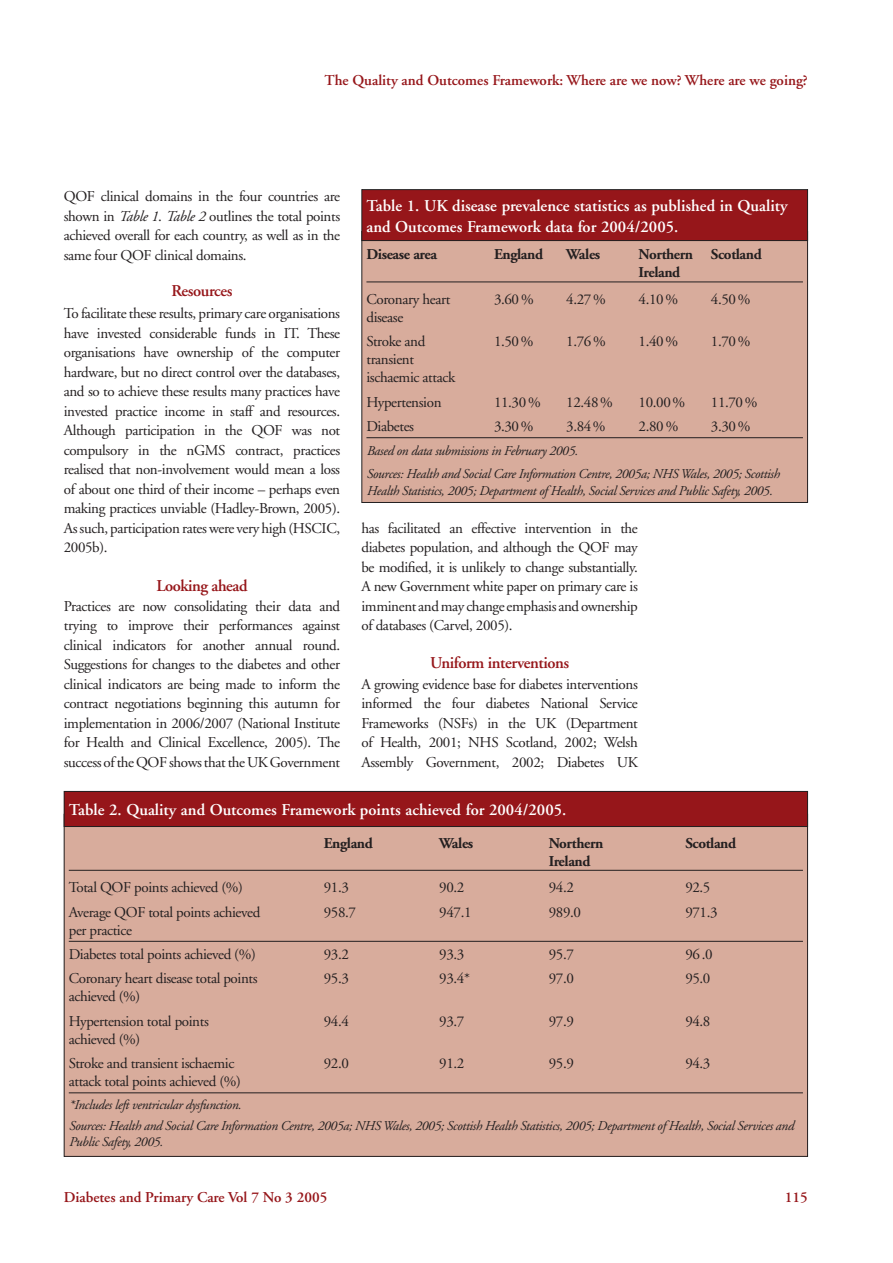
<style>
.page{position:relative;width:893px;height:1263px;background:#fff}
.page>*{position:absolute;margin:0;border:0;box-sizing:border-box;transform-origin:0 0}
.t1{font:600 16.5px/21px "Adobe Garamond";color:#fff}
.t2{font:600 16.5px "Adobe Garamond";letter-spacing:-.025em;color:#96161a}
.t3{font:15px/19.5px "Adobe Garamond";letter-spacing:-.025em;color:#231f20;text-align:justify}
.t4{font:600 15px "Adobe Garamond";color:#96161a}
.t5{font:700 15px/18px "Adobe Garamond";letter-spacing:-.025em;color:#231f20}
.t6{font:italic 13.5px/23px "Adobe Garamond";letter-spacing:-.025em;color:#231f20}
.s1{font-style:italic}
</style>
<div class="page">
<div style="left:362px;top:231px;width:445px;height:271px;background:#d8ac9c"></div>
<hr style="left:366px;top:282px;width:437px;height:1px;background:#231f20">
<hr style="left:366px;top:437px;width:437px;height:1px;background:#231f20">
<div style="left:362px;top:190px;width:445px;height:51px;background:#96161a"></div>
<div style="left:361px;top:189px;width:447px;height:52px;border:1px solid #231f20"></div>
<div style="left:64px;top:814px;width:743px;height:342px;background:#d8ac9c"></div>
<hr style="left:69px;top:870px;width:734px;height:1px;background:#231f20">
<hr style="left:69px;top:941px;width:734px;height:1px;background:#231f20">
<hr style="left:69px;top:1092px;width:734px;height:1px;background:#231f20">
<div style="left:64px;top:791px;width:743px;height:35px;background:#96161a"></div>
<div style="left:64px;top:791px;width:744px;height:36px;border:1px solid #231f20"></div>
<p class="t4" style="left:324px;top:72px;width:485px">The Quality and Outcomes Framework: Where are we now? Where are we going?</p>
<p class="t3" style="left:64px;top:187px;width:278px">QOF clinical domains in the four countries are shown in <span class="s1">Table 1</span>. <span class="s1">Table 2</span> outlines the total points achieved overall for each country, as well as in the same four QOF clinical domains.</p>
<p class="t2" style="left:171px;top:281px;width:63px">Resources</p>
<p class="t3" style="left:64px;top:304px;width:278px">To facilitate these results, primary care organisations have invested considerable funds in IT. These organisations have ownership of the computer hardware, but no direct control over the databases, and so to achieve these results many practices have invested practice income in staff and resources.<br>Although participation in the QOF was not compulsory in the nGMS contract, practices realised that non-involvement would mean a loss of about one third of their income – perhaps even making practices unviable (Hadley-Brown, 2005).<br>As such, participation rates were very high (HSCIC, 2005b).</p>
<p class="t2" style="left:156px;top:577px;width:93px">Looking ahead</p>
<p class="t3" style="left:64px;top:597px;width:278px">Practices are now consolidating their data and trying to improve their performances against clinical indicators for another annual round.<br>Suggestions for changes to the diabetes and other clinical indicators are being made to inform the contract negotiations beginning this autumn for implementation in 2006/2007 (National Institute for Health and Clinical Excellence, 2005). The success of the QOF shows that the UK Government</p>
<p class="t1" style="left:366px;top:195px;width:423px">Table 1. UK disease prevalence statistics as published in Quality and Outcomes Framework data for 2004/2005.</p>
<p class="t5" style="left:366px;top:246px;width:72px">Disease area</p>
<p class="t5" style="left:494px;top:246px;width:51px">England</p>
<p class="t5" style="left:566px;top:246px;width:36px">Wales</p>
<p class="t5" style="left:639px;top:246px;width:125px">Northern Scotland<br>Ireland</p>
<p class="t3" style="left:366px;top:290px;width:85px">Coronary heart</p>
<p class="t3" style="left:494px;top:290px;width:41px">3.60 %</p>
<p class="t3" style="left:566px;top:290px;width:41px">4.27%</p>
<p class="t3" style="left:639px;top:290px;width:41px">4.10%</p>
<p class="t3" style="left:711px;top:290px;width:41px">4.50%</p>
<p class="t3" style="left:366px;top:305px;width:60px;line-height:24.3px">disease<br>Stroke and</p>
<p class="t3" style="left:494px;top:332px;width:41px">1.50%</p>
<p class="t3" style="left:566px;top:332px;width:41px">1.76%</p>
<p class="t3" style="left:639px;top:332px;width:41px">1.40%</p>
<p class="t3" style="left:711px;top:332px;width:41px">1.70%</p>
<p class="t3" style="left:366px;top:351px;width:90px;line-height:18px">transient ischaemic attack</p>
<p class="t3" style="left:366px;top:392px;width:77px">Hypertension</p>
<p class="t3" style="left:494px;top:392px;width:48px">11.30%</p>
<p class="t3" style="left:566px;top:392px;width:48px">12.48%</p>
<p class="t3" style="left:639px;top:392px;width:48px">10.00%</p>
<p class="t3" style="left:711px;top:392px;width:48px">11.70%</p>
<p class="t3" style="left:366px;top:417px;width:49px">Diabetes</p>
<p class="t3" style="left:494px;top:417px;width:41px">3.30%</p>
<p class="t3" style="left:566px;top:417px;width:41px">3.84%</p>
<p class="t3" style="left:639px;top:417px;width:41px">2.80 %</p>
<p class="t3" style="left:711px;top:417px;width:41px">3.30%</p>
<p class="t6" style="left:366px;top:440px;width:415px">Based on data submissions in February 2005.<br>Sources: Health and Social Care Information Centre, 2005a; NHS Wales, 2005; Scottish</p>
<p class="t6" style="left:366px;top:479px;width:407px">Health Statistics, 2005; Department of Health, Social Services and Public Safety, 2005.</p>
<p class="t3" style="left:361px;top:519px;width:278px">has facilitated an effective intervention in the diabetes population, and although the QOF may be modified, it is unlikely to change substantially.<br>A new Government white paper on primary care is imminent and may change emphasis and ownership of databases (Carvel, 2005).</p>
<p class="t2" style="left:430px;top:653px;width:141px">Uniform interventions</p>
<p class="t3" style="left:361px;top:675px;width:278px">A growing evidence base for diabetes interventions informed the four diabetes National Service Frameworks (NSFs) in the UK (Department of Health, 2001; NHS Scotland, 2002; Welsh Assembly Government, 2002; Diabetes UK</p>
<p class="t1" style="left:69px;top:799px;width:499px">Table 2. Quality and Outcomes Framework points achieved for 2004/2005.</p>
<p class="t5" style="left:324px;top:834px;width:51px">England</p>
<p class="t5" style="left:439px;top:834px;width:36px">Wales</p>
<p class="t5" style="left:549px;top:834px;width:56px">Northern</p>
<p class="t5" style="left:685px;top:834px;width:52px">Scotland</p>
<p class="t5" style="left:549px;top:852px;width:43px">Ireland</p>
<p class="t3" style="left:69px;top:878px;width:176px">Total QOF points achieved (%)</p>
<p class="t3" style="left:324px;top:878px;width:27px">91.3</p>
<p class="t3" style="left:439px;top:878px;width:27px">90.2</p>
<p class="t3" style="left:549px;top:878px;width:27px">94.2</p>
<p class="t3" style="left:685px;top:878px;width:27px">92.5</p>
<p class="t3" style="left:69px;top:902px;width:193px">Average QOF total points achieved</p>
<p class="t3" style="left:324px;top:902px;width:34px">958.7</p>
<p class="t3" style="left:439px;top:902px;width:34px">947.1</p>
<p class="t3" style="left:549px;top:902px;width:34px">989.0</p>
<p class="t3" style="left:685px;top:902px;width:34px">971.3</p>
<p class="t3" style="left:69px;top:918px;width:189px;line-height:24.3px">per practice<br>Diabetes total points achieved (%)</p>
<p class="t3" style="left:324px;top:945px;width:27px">93.2</p>
<p class="t3" style="left:439px;top:945px;width:27px">93.3</p>
<p class="t3" style="left:549px;top:945px;width:27px">95.7</p>
<p class="t3" style="left:685px;top:945px;width:29px">96.0</p>
<p class="t3" style="left:69px;top:969px;width:190px">Coronary heart disease total points</p>
<p class="t3" style="left:324px;top:969px;width:27px">95.3</p>
<p class="t3" style="left:439px;top:969px;width:32px">93.4*</p>
<p class="t3" style="left:549px;top:969px;width:27px">97.0</p>
<p class="t3" style="left:685px;top:969px;width:27px">95.0</p>
<p class="t3" style="left:69px;top:985px;width:142px;line-height:24.3px">achieved (%)<br>Hypertension total points</p>
<p class="t3" style="left:324px;top:1011px;width:27px">94.4</p>
<p class="t3" style="left:439px;top:1011px;width:27px">93.7</p>
<p class="t3" style="left:549px;top:1011px;width:27px">97.9</p>
<p class="t3" style="left:685px;top:1011px;width:27px">94.8</p>
<p class="t3" style="left:69px;top:1027px;width:167px;line-height:24.3px">achieved (%)<br>Stroke and transient ischaemic</p>
<p class="t3" style="left:324px;top:1054px;width:27px">92.0</p>
<p class="t3" style="left:439px;top:1054px;width:27px">91.2</p>
<p class="t3" style="left:549px;top:1054px;width:27px">95.9</p>
<p class="t3" style="left:685px;top:1054px;width:27px">94.3</p>
<p class="t3" style="left:69px;top:1072px;width:174px">attack total points achieved (%)</p>
<p class="t6" style="left:69px;top:1095px;width:726px;line-height:20.7px">*Includes left ventricular dysfunction.<br>Sources: Health and Social Care Information Centre, 2005a; NHS Wales, 2005; Scottish Health Statistics, 2005; Department of Health, Social Services and</p>
<p class="t6" style="left:69px;top:1131px;width:96px">Public Safety, 2005.</p>
<p class="t4" style="left:64px;top:1189px;width:265px">Diabetes and Primary Care Vol 7 No 3 2005</p>
<p class="t4" style="left:785px;top:1189px;width:24px">115</p>
</div>
